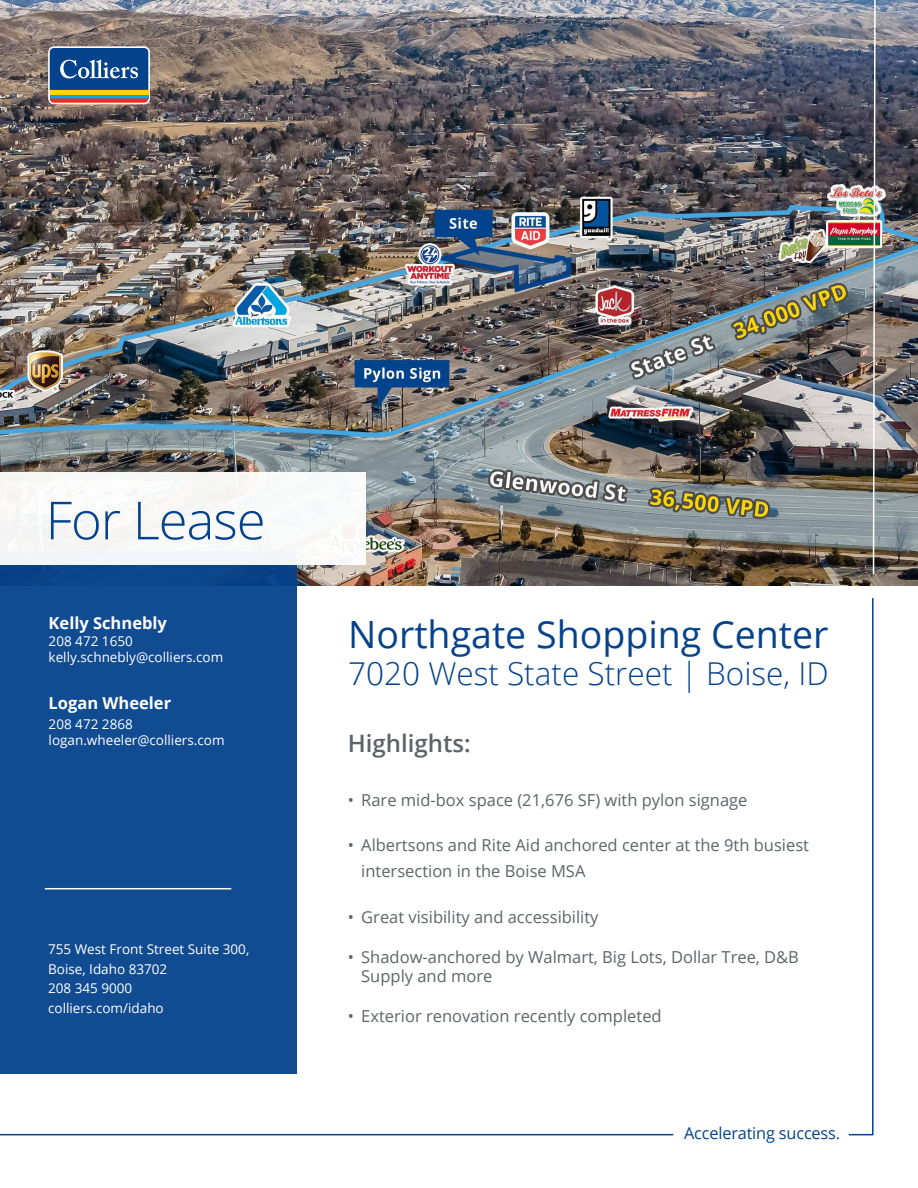
<style>
.page{position:relative;width:918px;height:1188px;background:#fff}
.page>*{position:absolute;margin:0;border:0;box-sizing:border-box;transform-origin:0 0}
.t1{font:300 52.5px "Open Sans";letter-spacing:-.02em;color:#05428c}
.t2{font:37.5px "Open Sans";color:#05428c}
.t3{font:300 31.5px "Open Sans";color:#05428c}
.t4{font:600 24px "Open Sans";color:#5f6369}
.t5{font:16.5px/25.5px "Open Sans";color:#5f6369}
.Agents_Info{font:700 16.5px "Open Sans";color:#fff}
.t6{font:16.35px "Open Sans";letter-spacing:-.01em;color:#05428c}
.Email{font:13.5px/19.5px "Open Sans";color:#fff}
.Agents_Info-2{font:13.5px "Open Sans";color:#fff}
</style>
<div class="page">
<img style="left:0;top:0;width:918px;height:585px">
<svg style="left:848px;top:598px;width:26px;height:538px"></svg>
<hr style="left:0;top:1134px;width:673px;height:1px;background:#05428c">
<img style="left:872px;top:0;width:5px;height:575px">
<div style="left:0;top:551px;width:297px;height:523px;background:#114b91"></div>
<div style="left:0;top:472px;width:366px;height:93px;background:#f8f8f9"></div>
<svg style="left:48px;top:46px;width:102px;height:58px"></svg>
<svg style="left:50px;top:94px;width:98px;height:4px"></svg>
<hr style="left:50px;top:90px;width:98px;height:4px;background:#fed503">
<svg style="left:50px;top:98px;width:98px;height:5px"></svg>
<svg style="left:50px;top:48px;width:98px;height:42px;background:#205698"></svg>
<hr style="left:45px;top:888px;width:186px;height:1px;background:#fff">
<p class="t1" style="left:46px;top:484px;width:221px">For Lease</p>
<p class="Agents_Info" style="left:49px;top:612px;width:120px">Kelly Schnebly</p>
<p class="Agents_Info-2" style="left:49px;top:632px;width:86px">208 472 1650</p>
<p class="Email" style="left:49px;top:647px;width:176px">kelly.schnebly@colliers.com</p>
<p class="Agents_Info" style="left:49px;top:691px;width:124px">Logan Wheeler</p>
<p class="Email" style="left:49px;top:714px;width:86px">208 472 2868</p>
<p class="Email" style="left:49px;top:730px;width:177px">logan.wheeler@colliers.com</p>
<p class="Email" style="left:48px;top:939px;width:203px">755 West Front Street Suite 300,<br>Boise, Idaho 83702</p>
<p class="Email" style="left:48px;top:978px;width:86px">208 345 9000</p>
<p class="Email" style="left:48px;top:998px;width:117px">colliers.com/idaho</p>
<p class="t2" style="left:348px;top:608px;width:482px">Northgate Shopping Center</p>
<p class="t3" style="left:348px;top:652px;width:482px">7020 West State Street | Boise, ID</p>
<p class="t4" style="left:348px;top:726px;width:124px">Highlights:</p>
<p class="t5" style="left:348px;top:786px;width:401px">• Rare mid-box space (21,676 SF) with pylon signage</p>
<p class="t5" style="left:361px;top:832px;width:449px;text-indent:-14px">• Albertsons and Rite Aid anchored center at the 9th busiest intersection in the Boise MSA</p>
<p class="t5" style="left:348px;top:903px;width:252px">• Great visibility and accessibility</p>
<p class="t5" style="left:361px;top:946px;width:439px;line-height:19.8px;text-indent:-14px">• Shadow-anchored by Walmart, Big Lots, Dollar Tree, D&amp;B<br>Supply and more</p>
<p class="t5" style="left:348px;top:1003px;width:315px">• Exterior renovation recently completed</p>
<p class="t6" style="left:684px;top:1122px;width:158px">Accelerating success.</p>
</div>
